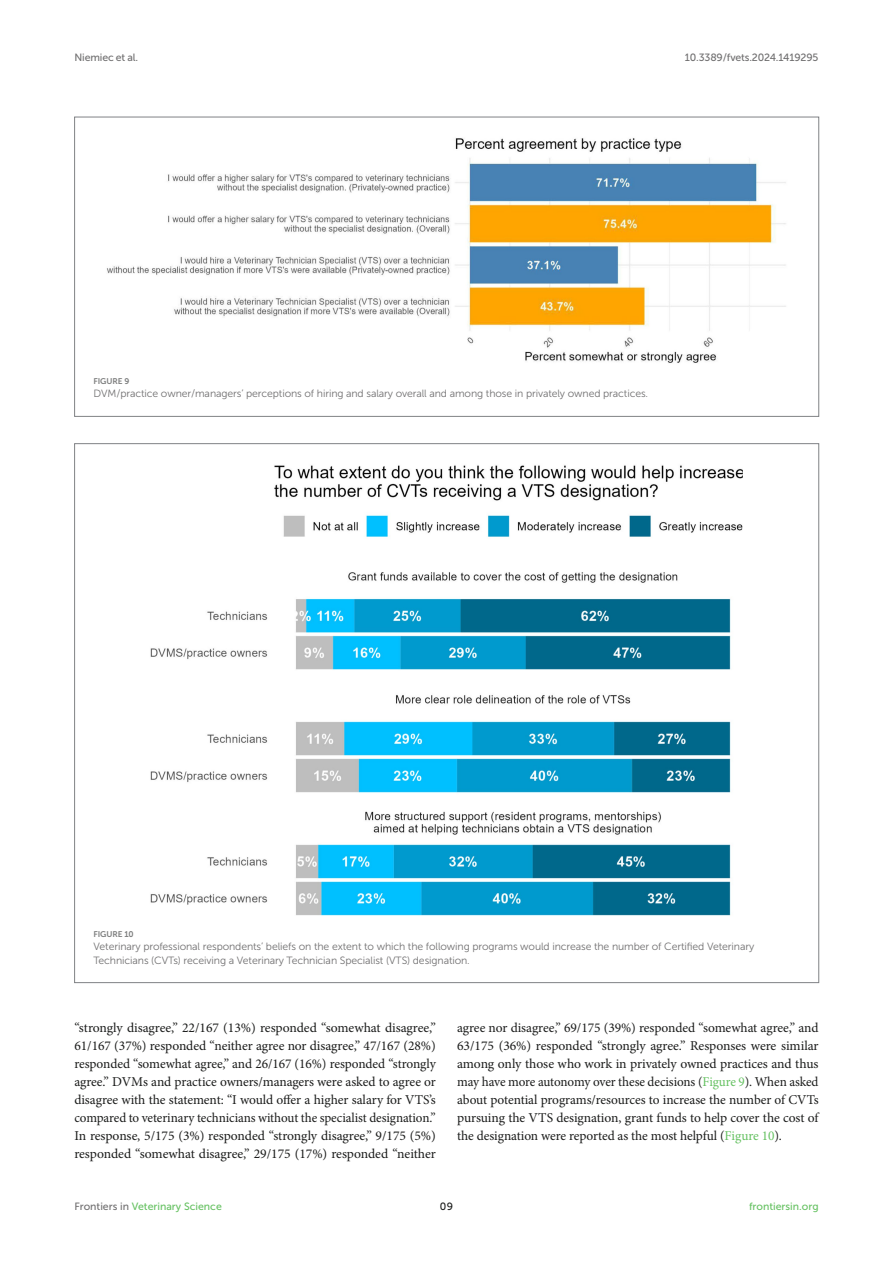
<style>
.page{position:relative;width:893px;height:1263px;background:#fff}
.page>*{position:absolute;margin:0;border:0;box-sizing:border-box;transform-origin:0 0}
.TEXT{font:13.5px/18px "Minion Pro";letter-spacing:-.005em;color:#1b1c1b;text-align:justify}
.FIG_LEG{font:10.5px/13.5px "Museo Sans 300";letter-spacing:-.01em;color:#706f70}
.t1{font:10.5px "Museo Sans 500";color:#65c161}
.t2{font:10.5px "Museo Sans 500";letter-spacing:-.015em;color:#706f70}
.t3{font:10.5px "Museo Sans 500";color:#1b1c1b}
.FIG_HD{font:8.25px "Museo Sans 700";letter-spacing:-.01em;color:#7e7f7f}
.s1{color:#65c161}
.s2{color:#706f70}
</style>
<div class="page">
<img style="left:106px;top:138px;width:680px;height:225px">
<img style="left:150px;top:465px;width:593px;height:451px">
<p class="t2" style="left:74px;top:51px;width:65px">Niemiec et al.</p>
<p class="t2" style="left:685px;top:51px;width:135px">10.3389/fvets.2024.1419295</p>
<p class="FIG_HD" style="left:94px;top:376px;width:37px">FIGURE 9</p>
<p class="FIG_LEG" style="left:94px;top:387px;width:556px">DVM/practice owner/managers’ perceptions of hiring and salary overall and among those in privately owned practices.</p>
<p class="FIG_HD" style="left:94px;top:929px;width:42px">FIGURE 10</p>
<p class="FIG_LEG" style="left:94px;top:940px;width:662px">Veterinary professional respondents’ beliefs on the extent to which the following programs would increase the number of Certified Veterinary<br>Technicians (CVTs) receiving a Veterinary Technician Specialist (VTS) designation.</p>
<p class="TEXT" style="left:74px;top:1019px;width:363px">“strongly disagree,” 22/167 (13%) responded “somewhat disagree,” 61/167 (37%) responded “neither agree nor disagree,” 47/167 (28%) responded “somewhat agree,” and 26/167 (16%) responded “strongly agree.” DVMs and practice owners/managers were asked to agree or disagree with the statement: “I would offer a higher salary for VTS’s compared to veterinary technicians without the specialist designation.” In response, 5/175 (3%) responded “strongly disagree,” 9/175 (5%) responded “somewhat disagree,” 29/175 (17%) responded “neither</p>
<p class="TEXT" style="left:457px;top:1019px;width:363px">agree nor disagree,” 69/175 (39%) responded “somewhat agree,” and 63/175 (36%) responded “strongly agree.” Responses were similar among only those who work in privately owned practices and thus may have more autonomy over these decisions (<span class="s1">Figure 9</span>). When asked about potential programs/resources to increase the number of CVTs pursuing the VTS designation, grant funds to help cover the cost of the designation were reported as the most helpful (<span class="s1">Figure 10</span>).</p>
<p class="t1" style="left:74px;top:1200px;width:149px"><span class="s2">Frontiers in</span> Veterinary Science</p>
<p class="t3" style="left:440px;top:1200px;width:15px">09</p>
<p class="t1" style="left:749px;top:1200px;width:71px">frontiersin.org</p>
</div>
